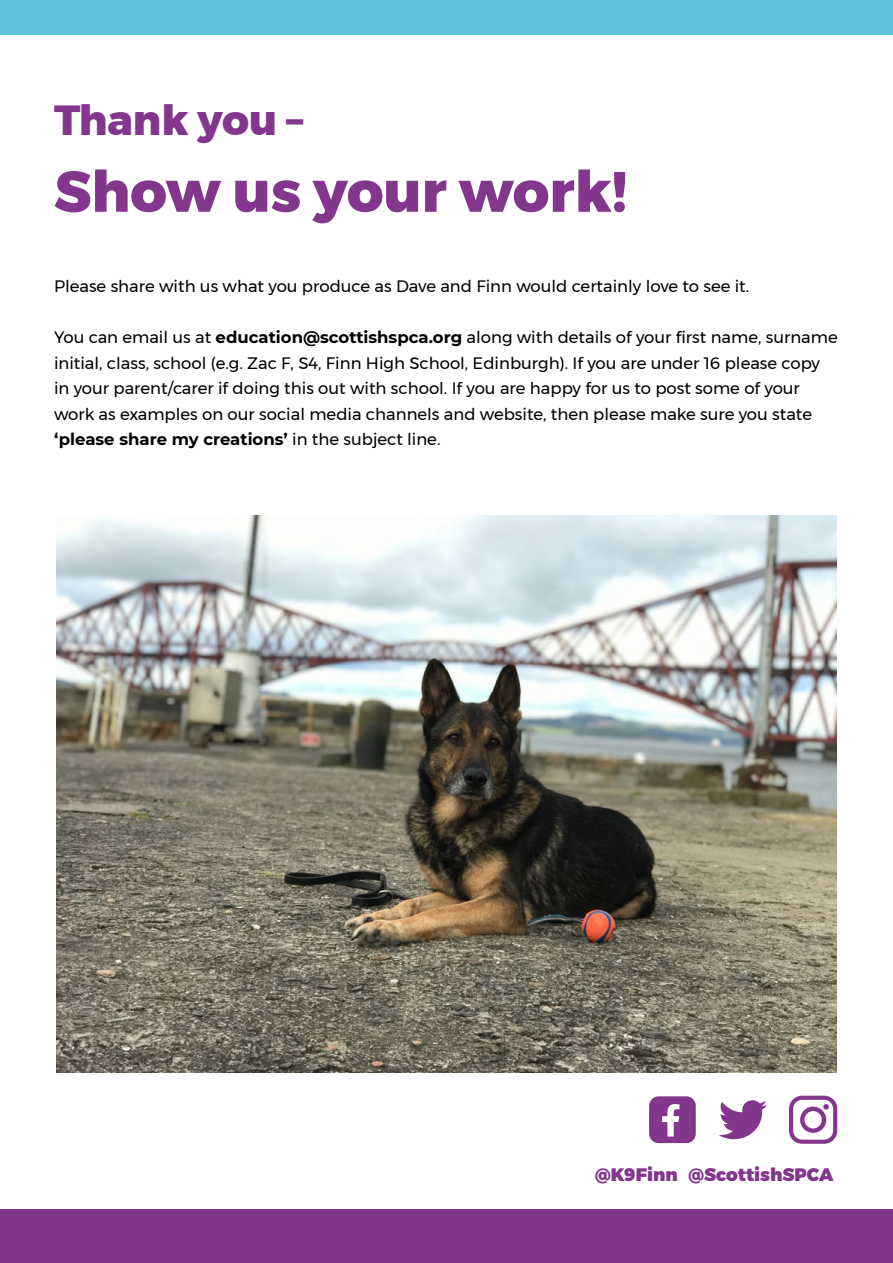
<style>
.page{position:relative;width:893px;height:1263px;background:#fff}
.page>*{position:absolute;margin:0;border:0;box-sizing:border-box;transform-origin:0 0}
.t1{font:800 57px "Montserrat";color:#82368c}
.t2{font:800 42px "Montserrat";color:#82368c}
.t3{font:900 18px "Montserrat";color:#82368c}
.t4{font:16.5px/25.5px "Montserrat";color:#000}
.s1{font-weight:700}
</style>
<div class="page">
<div style="left:0;top:1210px;width:893px;height:53px;background:#82368c"></div>
<div style="left:0;top:0;width:893px;height:34px;background:#61c3db"></div>
<img style="left:56px;top:516px;width:781px;height:557px">
<svg style="left:789px;top:1096px;width:48px;height:48px"></svg>
<svg style="left:649px;top:1096px;width:47px;height:47px;background:#9859a0"></svg>
<svg style="left:719px;top:1100px;width:48px;height:40px"></svg>
<h2 class="t2" style="left:54px;top:86px;width:251px">Thank you –</h2>
<h1 class="t1" style="left:54px;top:145px;width:575px">Show us your work!</h1>
<p class="t4" style="left:54px;top:274px;width:697px">Please share with us what you produce as Dave and Finn would certainly love to see it.</p>
<p class="t4" style="left:54px;top:325px;width:785px">You can email us at <span class="s1">education@scottishspca.org</span> along with details of your first name, surname initial, class, school (e.g. Zac F, S4, Finn High School, Edinburgh). If you are under 16 please copy in your parent/carer if doing this out with school. If you are happy for us to post some of your work as examples on our social media channels and website, then please make sure you state <span class="s1">‘please share my creations’</span> in the subject line.</p>
<p class="t3" style="left:595px;top:1160px;width:240px">@K9Finn @ScottishSPCA</p>
</div>
